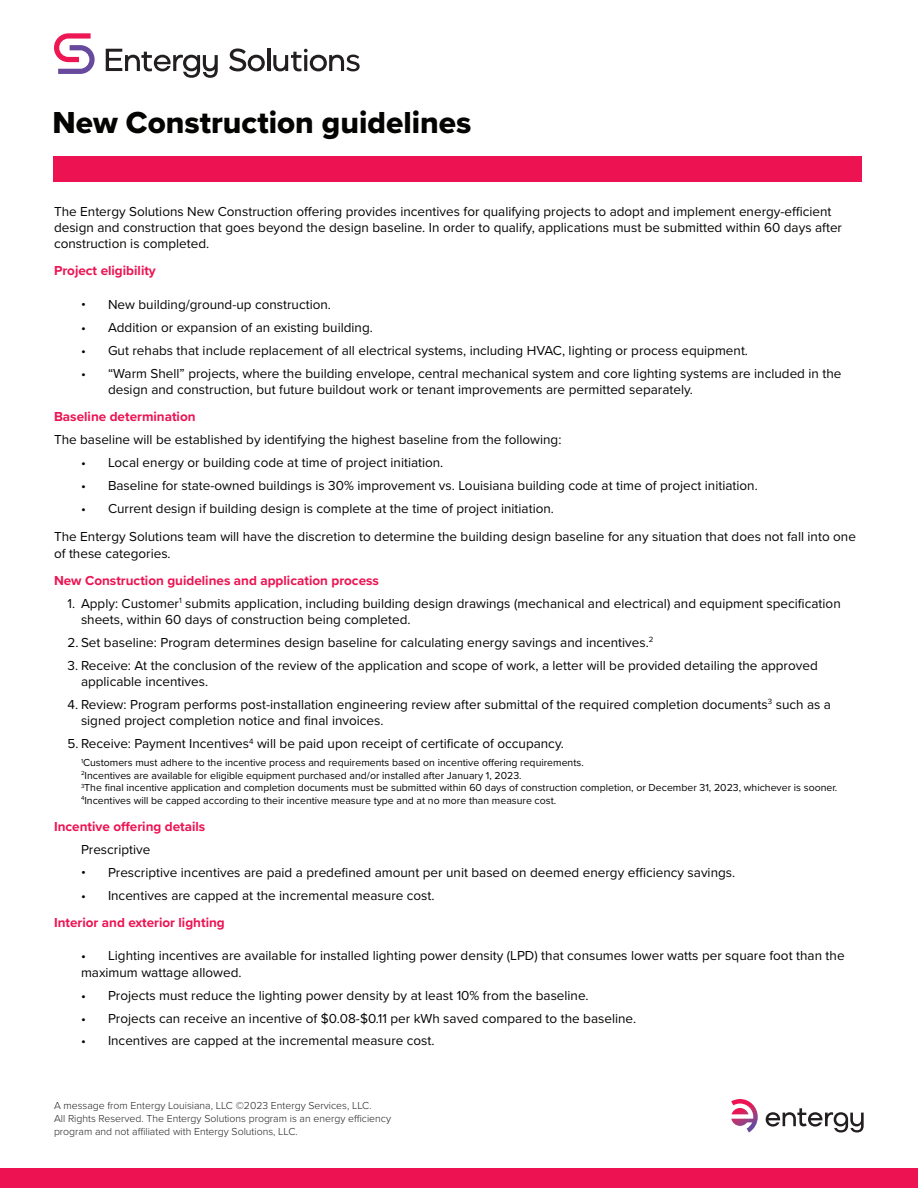
<style>
.page{position:relative;width:918px;height:1188px;background:#fff}
.page>*{position:absolute;margin:0;border:0;box-sizing:border-box;transform-origin:0 0}
.App_Header{font:31.5px "Proxima Nova Extrabld";color:#040503}
.App_Header-2{font:13.5px/16.2px "Proxima Nova";color:#040503}
.bullets{font:13.5px/16.2px "Proxima Nova";color:#040503}
.Bullets_Back_of_page{font:13.5px/16.2px "Proxima Nova";color:#040503}
.Bullets_Back_of_page-2{font:700 13.5px "Proxima Nova";color:#ed1352}
.App_Header-3{font:700 13.5px "Proxima Nova";color:#ed1352}
.App_Header-4{font:10.5px "Proxima Nova";color:#040503}
.t1{font:300 10.5px "Proxima Nova";color:#231f20}
</style>
<div class="page">
<div style="left:0;top:1168px;width:918px;height:20px;background:#ed1352"></div>
<svg style="left:54px;top:33px;width:41px;height:41px"></svg>
<svg style="left:106px;top:49px;width:112px;height:29px"></svg>
<svg style="left:229px;top:48px;width:36px;height:23px"></svg>
<hr style="left:267px;top:49px;width:3px;height:22px;background:#231f20">
<svg style="left:273px;top:49px;width:87px;height:22px"></svg>
<div style="left:53px;top:156px;width:809px;height:25px;background:#ed1352"></div>
<svg style="left:766px;top:1108px;width:98px;height:25px"></svg>
<svg style="left:731px;top:1099px;width:27px;height:33px"></svg>
<p class="App_Header" style="left:52px;top:99px;width:420px">New Construction guidelines</p>
<p class="App_Header-2" style="left:54px;top:203px;width:790px">The Entergy Solutions New Construction offering provides incentives for qualifying projects to adopt and implement energy-efficient design and construction that goes beyond the design baseline. In order to qualify, applications must be submitted within 60 days after construction is completed.</p>
<p class="App_Header-3" style="left:54px;top:261px;width:103px">Project eligibility</p>
<p class="App_Header-2" style="left:81px;top:296px;width:252px">• New building/ground-up construction.</p>
<p class="App_Header-2" style="left:81px;top:319px;width:293px">• Addition or expansion of an existing building.</p>
<p class="App_Header-2" style="left:81px;top:342px;width:669px">• Gut rehabs that include replacement of all electrical systems, including HVAC, lighting or process equipment.</p>
<p class="App_Header-2" style="left:108px;top:365px;width:735px;text-indent:-27px">• “Warm Shell” projects, where the building envelope, central mechanical system and core lighting systems are included in the design and construction, but future buildout work or tenant improvements are permitted separately.</p>
<p class="App_Header-3" style="left:54px;top:407px;width:143px">Baseline determination</p>
<p class="bullets" style="left:54px;top:431px;width:509px">The baseline will be established by identifying the highest baseline from the following:</p>
<p class="bullets" style="left:81px;top:454px;width:364px">• Local energy or building code at time of project initiation.</p>
<p class="bullets" style="left:81px;top:477px;width:678px">• Baseline for state-owned buildings is 30% improvement vs. Louisiana building code at time of project initiation.</p>
<p class="bullets" style="left:81px;top:500px;width:474px">• Current design if building design is complete at the time of project initiation.</p>
<p class="bullets" style="left:54px;top:528px;width:804px">The Entergy Solutions team will have the discretion to determine the building design baseline for any situation that does not fall into one of these categories.</p>
<p class="Bullets_Back_of_page-2" style="left:54px;top:570px;width:327px">New Construction guidelines and application process</p>
<p class="App_Header-2" style="left:81px;top:594px;width:761px;text-indent:-14px">1. Apply: Customer<sup>1</sup> submits application, including building design drawings (mechanical and electrical) and equipment specification sheets, within 60 days of construction being completed.</p>
<p class="App_Header-2" style="left:68px;top:634px;width:587px">2. Set baseline: Program determines design baseline for calculating energy savings and incentives.<sup>2</sup></p>
<p class="App_Header-2" style="left:81px;top:657px;width:738px;text-indent:-14px">3. Receive: At the conclusion of the review of the application and scope of work, a letter will be provided detailing the approved applicable incentives.</p>
<p class="App_Header-2" style="left:81px;top:696px;width:752px;text-indent:-14px">4. Review: Program performs post-installation engineering review after submittal of the required completion documents<sup>3</sup> such as a signed project completion notice and final invoices.</p>
<p class="App_Header-2" style="left:68px;top:735px;width:498px">5. Receive: Payment Incentives<sup>4</sup> will be paid upon receipt of certificate of occupancy.</p>
<p class="App_Header-4" style="left:81px;top:755px;width:504px"><sup>1</sup>Customers must adhere to the incentive process and requirements based on incentive offering requirements.</p>
<p class="App_Header-4" style="left:81px;top:767px;width:442px"><sup>2</sup>Incentives are available for eligible equipment purchased and/or installed after January 1, 2023.</p>
<p class="App_Header-4" style="left:81px;top:780px;width:758px"><sup>3</sup>The final incentive application and completion documents must be submitted within 60 days of construction completion, or December 31, 2023, whichever is sooner.</p>
<p class="App_Header-4" style="left:81px;top:792px;width:477px"><sup>4</sup>Incentives will be capped according to their incentive measure type and at no more than measure cost.</p>
<p class="Bullets_Back_of_page-2" style="left:54px;top:816px;width:153px">Incentive offering details</p>
<p class="App_Header-2" style="left:81px;top:841px;width:71px">Prescriptive</p>
<p class="App_Header-2" style="left:81px;top:864px;width:656px">• Prescriptive incentives are paid a predefined amount per unit based on deemed energy efficiency savings.</p>
<p class="App_Header-2" style="left:81px;top:886px;width:355px">• Incentives are capped at the incremental measure cost.</p>
<p class="Bullets_Back_of_page-2" style="left:54px;top:912px;width:172px">Interior and exterior lighting</p>
<p class="Bullets_Back_of_page" style="left:81px;top:947px;width:765px">• Lighting incentives are available for installed lighting power density (LPD) that consumes lower watts per square foot than the maximum wattage allowed.</p>
<p class="Bullets_Back_of_page" style="left:81px;top:986px;width:509px">• Projects must reduce the lighting power density by at least 10% from the baseline.</p>
<p class="Bullets_Back_of_page" style="left:81px;top:1009px;width:557px">• Projects can receive an incentive of $0.08-$0.11 per kWh saved compared to the baseline.</p>
<p class="Bullets_Back_of_page" style="left:81px;top:1032px;width:355px">• Incentives are capped at the incremental measure cost.</p>
<p class="t1" style="left:54px;top:1098px;width:319px">A message from Entergy Louisiana, LLC ©2023 Entergy Services, LLC.</p>
<p class="t1" style="left:54px;top:1111px;width:339px">All Rights Reserved. The Entergy Solutions program is an energy efficiency</p>
<p class="t1" style="left:54px;top:1123px;width:245px">program and not affiliated with Entergy Solutions, LLC.</p>
</div>
